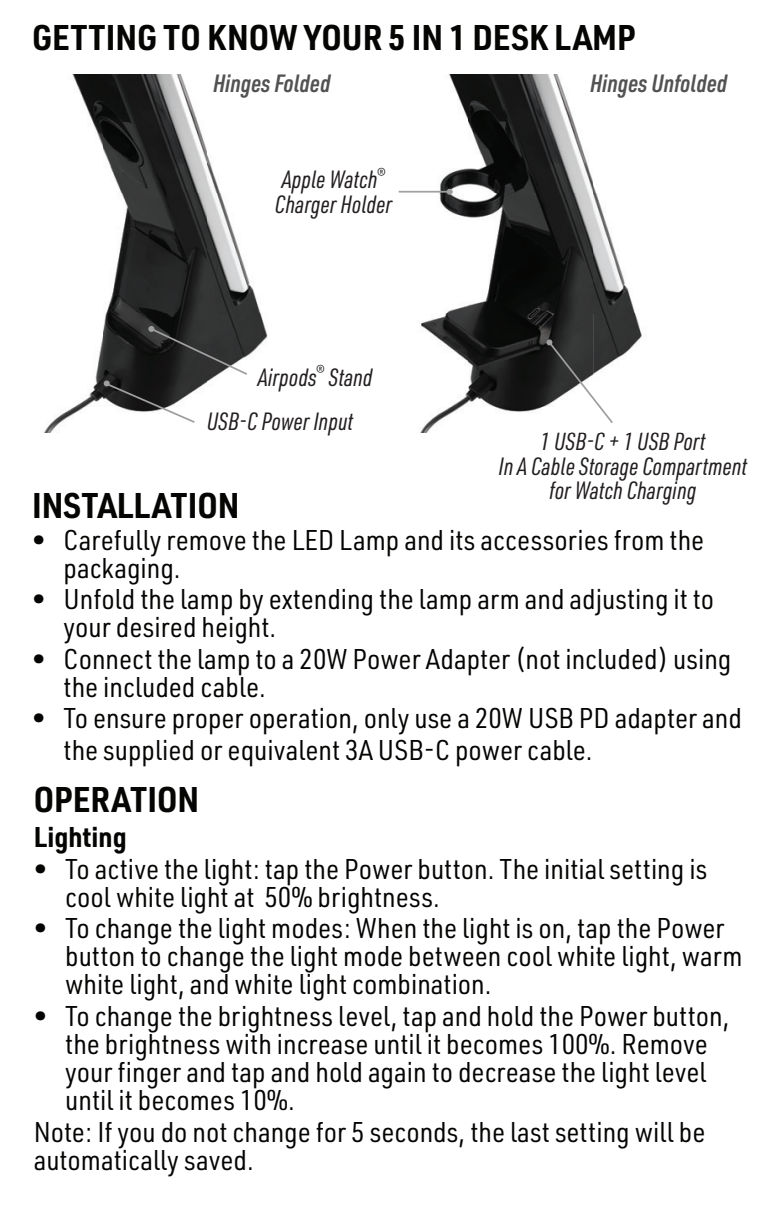
<style>
.page{position:relative;width:772px;height:1215px;background:#fff}
.page>*{position:absolute;margin:0;border:0;box-sizing:border-box;transform-origin:0 0}
.t1{font:700 35px "URWDIN Semi Cond";color:#050504}
.t2{font:28px/28px "URWDIN Semi Cond";color:#040503}
.t3{font:700 28px "URWDIN Semi Cond";color:#040503}
.t4{font:italic 24.5px/24.5px "URWDIN Cond";color:#231f20}
.t5{font:italic 600 24.5px "URWDIN Cond";color:#515251}
</style>
<div class="page">
<img style="left:44px;top:74px;width:598px;height:358px">
<img style="left:546px;top:432px;width:136px;height:1px">
<hr style="left:398px;top:191px;width:54px;height:1px;background:#9f9f9f">
<svg style="left:446px;top:189px;width:6px;height:6px"></svg>
<svg style="left:546px;top:339px;width:68px;height:86px"></svg>
<svg style="left:103px;top:326px;width:146px;height:98px"></svg>
<p class="t1" style="left:32px;top:14px;width:605px">GETTING TO KNOW YOUR 5 IN 1 DESK LAMP</p>
<p class="t5" style="left:213px;top:66px;width:119px">Hinges Folded</p>
<p class="t5" style="left:590px;top:66px;width:138px">Hinges Unfolded</p>
<p class="t4" style="left:275px;top:166px;width:119px">Apple Watch<sup>®<br></sup>Charger Holder</p>
<p class="t4" style="left:207px;top:354px;width:167px;line-height:44.4px;text-indent:51px">Airpods<sup>®</sup> Stand<br>USB-C Power Input</p>
<p class="t4" style="left:498px;top:428px;width:250px;text-align:center">1 USB-C + 1 USB Port<br>In A Cable Storage Compartment for Watch Charging</p>
<p class="t1" style="left:32px;top:481px;width:209px">INSTALLATION</p>
<p class="t2" style="left:64px;top:525px;width:642px;text-indent:-31px">• Carefully remove the LED Lamp and its accessories from the packaging.</p>
<p class="t2" style="left:64px;top:584px;width:652px;text-indent:-31px">• Unfold the lamp by extending the lamp arm and adjusting it to your desired height.</p>
<p class="t2" style="left:64px;top:644px;width:669px;text-indent:-31px">• Connect the lamp to a 20W Power Adapter (not included) using the included cable.</p>
<p class="t2" style="left:64px;top:701px;width:679px;line-height:31.5px;text-indent:-31px">• To ensure proper operation, only use a 20W USB PD adapter and the supplied or equivalent 3A USB-C power cable.</p>
<p class="t1" style="left:34px;top:775px;width:167px">OPERATION</p>
<p class="t3" style="left:34px;top:818px;width:94px">Lighting</p>
<p class="t2" style="left:65px;top:854px;width:643px;text-indent:-31px">• To active the light: tap the Power button. The initial setting is cool white light at 50% brightness.</p>
<p class="t2" style="left:65px;top:913px;width:679px;text-indent:-31px">• To change the light modes: When the light is on, tap the Power button to change the light mode between cool white light, warm white light, and white light combination.</p>
<p class="t2" style="left:65px;top:1001px;width:665px;text-indent:-31px">• To change the brightness level, tap and hold the Power button, the brightness with increase until it becomes 100%. Remove your finger and tap and hold again to decrease the light level until it becomes 10%.</p>
<p class="t2" style="left:34px;top:1116px;width:673px">Note: If you do not change for 5 seconds, the last setting will be automatically saved.</p>
</div>
